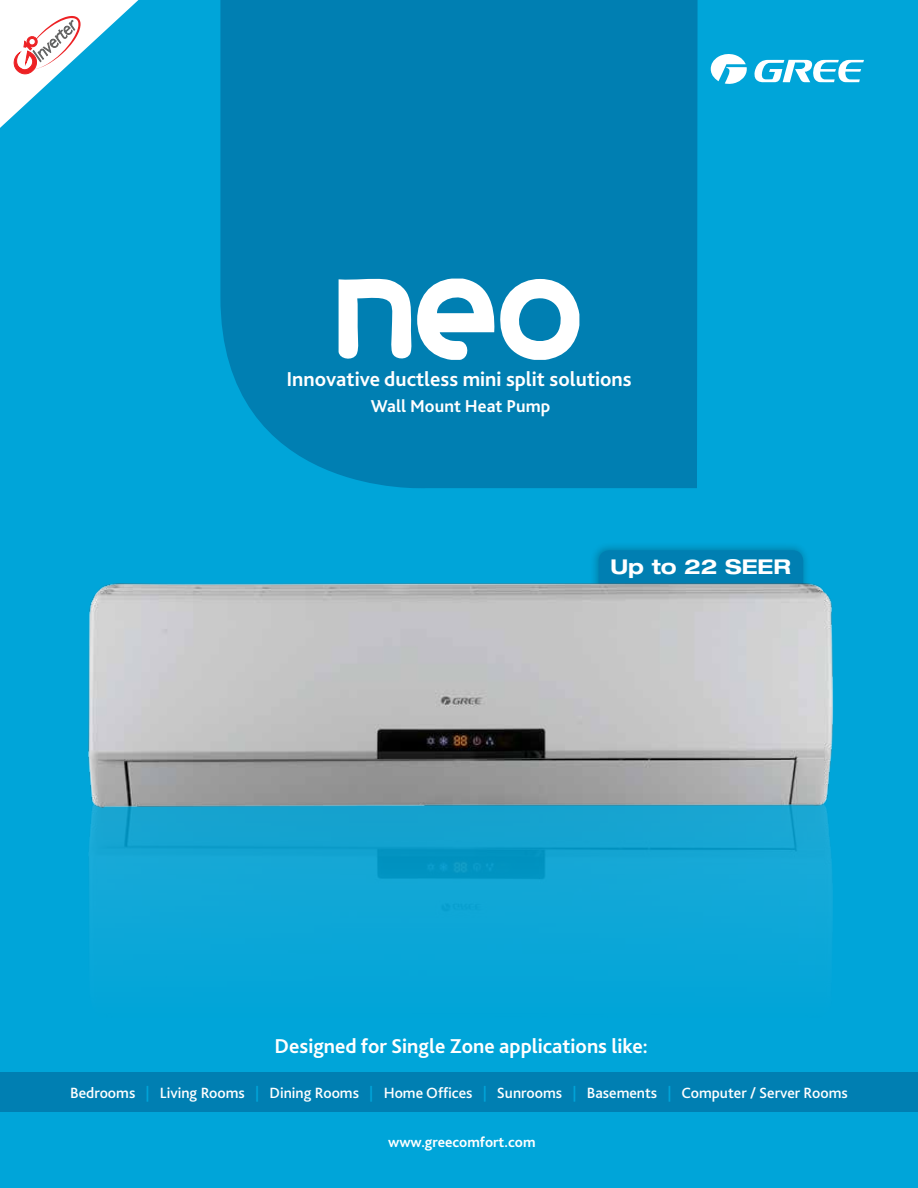
<style>
.page{position:relative;width:918px;height:1188px;background:#00a5d9}
.page>*{position:absolute;margin:0;border:0;box-sizing:border-box;transform-origin:0 0}
.t1{font:700 21px "Bliss 2";color:#fff}
.t2{font:700 expanded 20.4px "Helvetica Neue";color:#fff}
.t3{font:700 18px "Bliss 2";color:#fff}
.t4{font:500 15.45px "Bliss 2";color:#fff}
.t5{font:700 15px "Bliss 2";color:#fff}
.s1{color:#00a5d9}
</style>
<div class="page">
<div style="left:220px;top:0;width:478px;height:488px;background:#007fb2"></div>
<img style="left:88px;top:849px;width:745px;height:105px">
<div style="left:0;top:1072px;width:918px;height:40px;background:#007fb2"></div>
<svg style="left:711px;top:54px;width:36px;height:30px"></svg>
<svg style="left:754px;top:60px;width:110px;height:22px"></svg>
<svg style="left:339px;top:278px;width:240px;height:83px;background:#8cc5dc"></svg>
<div style="left:590px;top:541px;width:220px;height:61px;background:#000;opacity:.25"></div>
<div style="left:599px;top:550px;width:204px;height:29px;background:#007fb2"></div>
<img style="left:88px;top:579px;width:745px;height:270px">
<svg style="left:0;top:0;width:138px;height:128px"></svg>
<h1 class="t1" style="left:286px;top:366px;width:347px">Innovative ductless mini split solutions</h1>
<p class="t3" style="left:371px;top:394px;width:181px">Wall Mount Heat Pump</p>
<h2 class="t2" style="left:611px;top:554px;width:182px">Up to 22 SEER</h2>
<h1 class="t1" style="left:275px;top:1033px;width:375px">Designed for Single Zone applications like:</h1>
<p class="t4" style="left:70px;top:1084px;width:779px">Bedrooms <span class="s1">|</span> Living Rooms <span class="s1">|</span> Dining Rooms <span class="s1">|</span> Home Offices <span class="s1">|</span> Sunrooms <span class="s1">|</span> Basements <span class="s1">|</span> Computer / Server Rooms</p>
<p class="t5" style="left:388px;top:1133px;width:149px">www.greecomfort.com</p>
</div>
